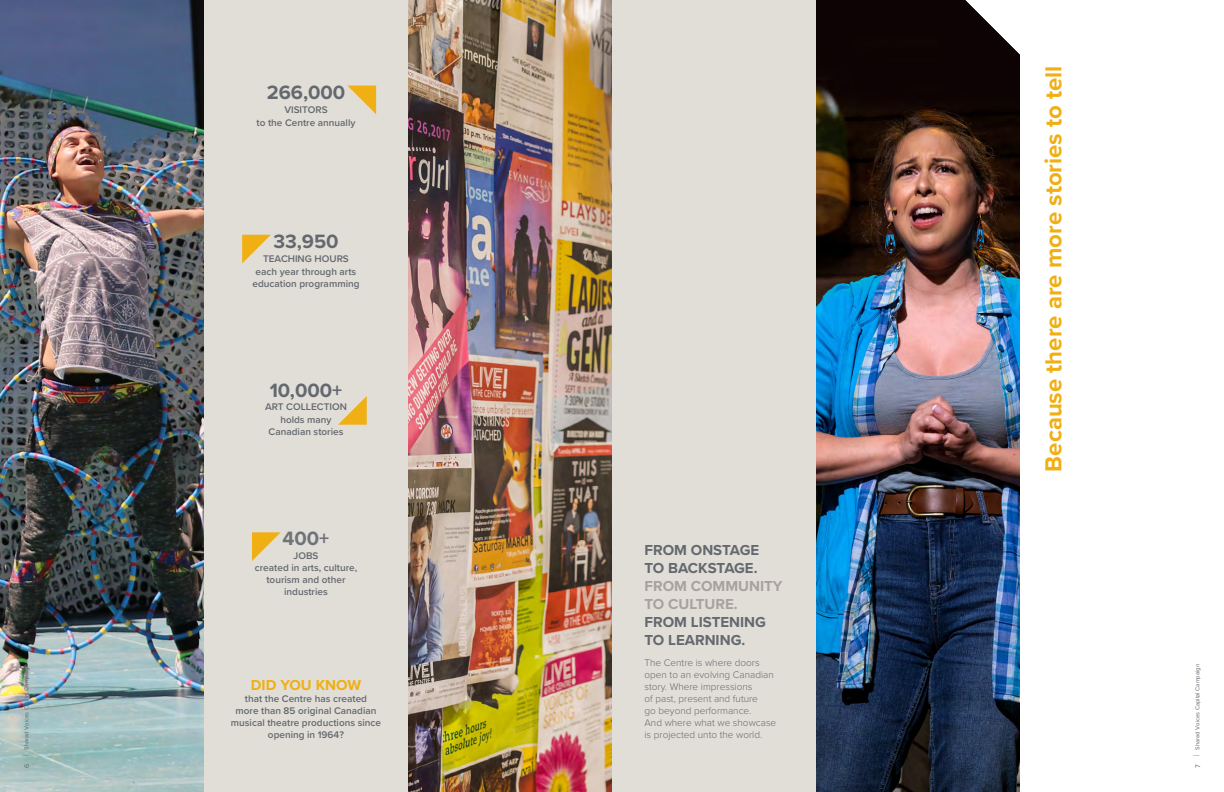
<style>
.page{position:relative;width:1224px;height:792px;background:#fff}
.page>*{position:absolute;margin:0;border:0;box-sizing:border-box;transform-origin:0 0}
.t1{font:700 24px "Proxima Nova";color:#f0af13}
.t2{font:700 20px "Proxima Nova";color:#64696f}
.t3{font:700 20px "Proxima Nova";color:#6f7379}
.t4{font:700 15px/18px "Proxima Nova";color:#64696f}
.t5{font:700 15px/18px "Proxima Nova";color:#a9a19e}
.t6{font:700 15px "Proxima Nova";color:#f0af13}
.t7{font:600 10px/12px "Proxima Nova";color:#64696f;text-align:center}
.t8{font:300 10px/12px "Proxima Nova";color:#64696f}
.t9{font:7px "Proxima Nova";color:#64696f}
.t10{font:6px "Proxima Nova";color:#64696f}
.s1{font-size:9px}
</style>
<div class="page">
<img style="left:0;top:0;width:204px;height:792px">
<img style="left:408px;top:0;width:204px;height:792px">
<div style="left:204px;top:0;width:204px;height:792px;background:#e1ded7"></div>
<svg style="left:348px;top:86px;width:28px;height:28px"></svg>
<svg style="left:252px;top:532px;width:29px;height:29px"></svg>
<svg style="left:242px;top:235px;width:29px;height:28px"></svg>
<svg style="left:338px;top:396px;width:29px;height:29px"></svg>
<img style="left:816px;top:0;width:204px;height:792px">
<div style="left:612px;top:0;width:204px;height:792px;background:#e1ded7"></div>
<p class="t10" style="left:22px;top:756px;width:93px;rotate:-90deg"><span class="s1">|</span> Shared Voices Capital Campaign</p>
<p class="t9" style="left:22px;top:768px;width:6px;rotate:-90deg">6</p>
<h2 class="t2" style="left:267px;top:78px;width:80px">266,000</h2>
<p class="t7" style="left:257px;top:117px;width:100px">to the Centre annually</p>
<p class="t7" style="left:284px;top:103px;width:45px">VISITORS</p>
<h2 class="t2" style="left:273px;top:227px;width:67px">33,950</h2>
<p class="t7" style="left:252px;top:265px;width:109px">each year through arts education programming</p>
<p class="t7" style="left:263px;top:252px;width:87px">TEACHING HOURS</p>
<h2 class="t2" style="left:270px;top:375px;width:74px">10,000+</h2>
<p class="t7" style="left:269px;top:414px;width:76px">holds many<br>Canadian stories</p>
<p class="t7" style="left:265px;top:401px;width:83px">ART COLLECTION</p>
<h2 class="t3" style="left:283px;top:524px;width:48px">400+</h2>
<p class="t7" style="left:255px;top:549px;width:104px">JOBS<br>created in arts, culture, tourism and other industries</p>
<h3 class="t6" style="left:251px;top:674px;width:112px">DID YOU KNOW</h3>
<p class="t7" style="left:231px;top:692px;width:152px">that the Centre has created<br>more than 85 original Canadian musical theatre productions since opening in 1964?</p>
<h1 class="t1" style="left:1036px;top:472px;width:408px;rotate:-90deg">Because there are more stories to tell</h1>
<h3 class="t4" style="left:645px;top:541px;width:116px">FROM ONSTAGE<br>TO BACKSTAGE.</h3>
<h3 class="t5" style="left:645px;top:577px;width:140px">FROM COMMUNITY<br>TO CULTURE.</h3>
<h3 class="t4" style="left:645px;top:613px;width:123px">FROM LISTENING<br>TO LEARNING.</h3>
<p class="t8" style="left:645px;top:656px;width:133px">The Centre is where doors open to an evolving Canadian story. Where impressions<br>of past, present and future<br>go beyond performance.<br>And where what we showcase is projected unto the world.</p>
<p class="t10" style="left:1193px;top:756px;width:93px;rotate:-90deg"><span class="s1">|</span> Shared Voices Capital Campaign</p>
<p class="t9" style="left:1193px;top:768px;width:5px;rotate:-90deg">7</p>
</div>
